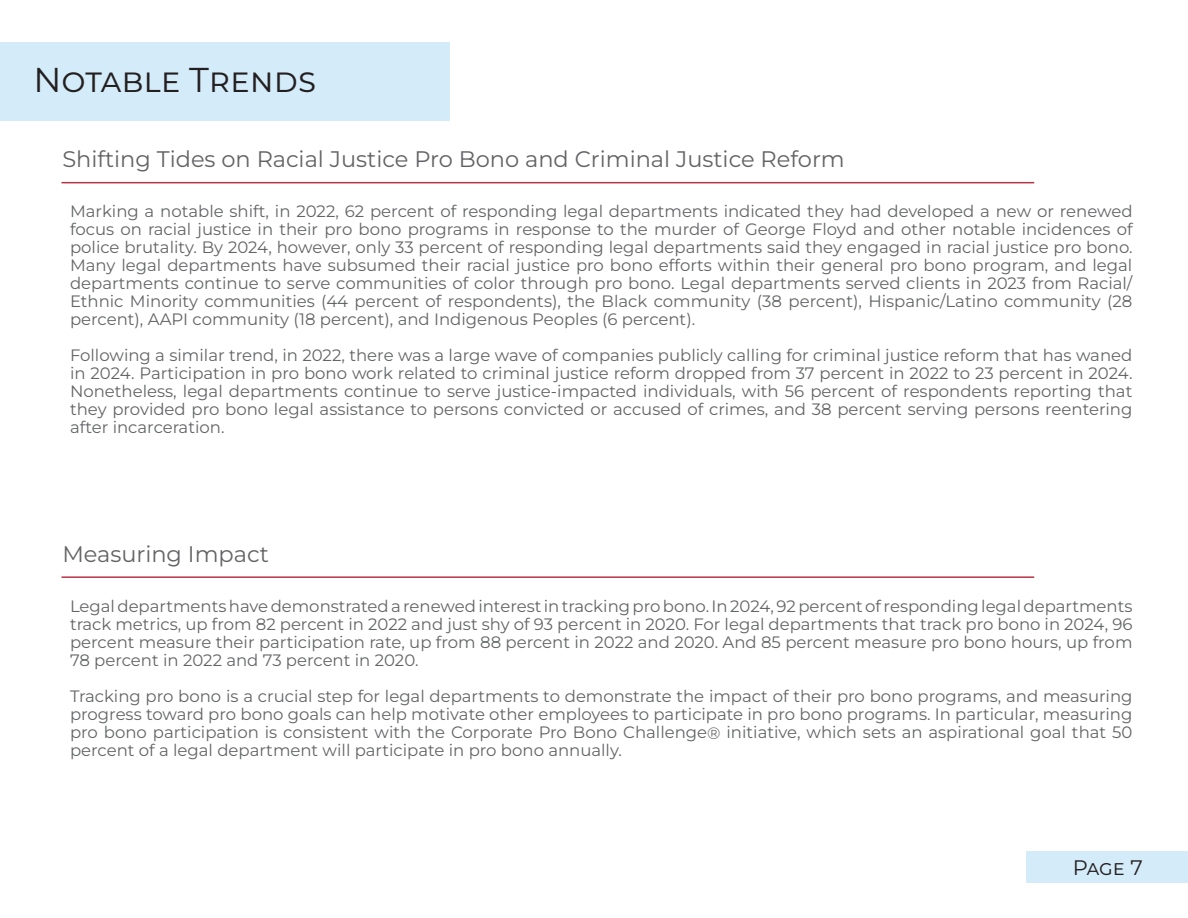
<style>
.page{position:relative;width:1188px;height:918px;background:#fff}
.page>*{position:absolute;margin:0;border:0;box-sizing:border-box;transform-origin:0 0}
.t1{font:100 34.5px "Montserrat";letter-spacing:.01em;color:#231f20}
.t2{font:100 22.5px "Montserrat";color:#636366}
.t3{font:100 21px "Montserrat";color:#231f20}
.t4{font:100 16.5px/18px "Montserrat";color:#636466;text-align:justify}
</style>
<div class="page">
<div style="left:0;top:42px;width:450px;height:79px;background:#d4ebf9"></div>
<div style="left:1026px;top:851px;width:162px;height:32px;background:#d4ebf9"></div>
<hr style="left:0;top:851px;width:1px;height:32px;background:#d4ebf9">
<hr style="left:62px;top:182px;width:972px;height:1px;background:#b73346">
<hr style="left:62px;top:576px;width:972px;height:2px;background:#b73346">
<p class="t1" style="left:34px;top:57px;width:284px">Notable Trends</p>
<p class="t2" style="left:62px;top:144px;width:784px">Shifting Tides on Racial Justice Pro Bono and Criminal Justice Reform</p>
<p class="t4" style="left:70px;top:202px;width:1064px">Marking a notable shift, in 2022, 62 percent of responding legal departments indicated they had developed a new or renewed focus on racial justice in their pro bono programs in response to the murder of George Floyd and other notable incidences of police brutality. By 2024, however, only 33 percent of responding legal departments said they engaged in racial justice pro bono.<br>Many legal departments have subsumed their racial justice pro bono efforts within their general pro bono program, and legal departments continue to serve communities of color through pro bono. Legal departments served clients in 2023 from Racial/ Ethnic Minority communities (44 percent of respondents), the Black community (38 percent), Hispanic/Latino community (28 percent), AAPI community (18 percent), and Indigenous Peoples (6 percent).</p>
<p class="t4" style="left:70px;top:346px;width:1064px">Following a similar trend, in 2022, there was a large wave of companies publicly calling for criminal justice reform that has waned in 2024. Participation in pro bono work related to criminal justice reform dropped from 37 percent in 2022 to 23 percent in 2024.<br>Nonetheless, legal departments continue to serve justice-impacted individuals, with 56 percent of respondents reporting that they provided pro bono legal assistance to persons convicted or accused of crimes, and 38 percent serving persons reentering after incarceration.</p>
<p class="t2" style="left:62px;top:539px;width:208px">Measuring Impact</p>
<p class="t4" style="left:70px;top:597px;width:1064px">Legal departments have demonstrated a renewed interest in tracking pro bono. In 2024, 92 percent of responding legal departments track metrics, up from 82 percent in 2022 and just shy of 93 percent in 2020. For legal departments that track pro bono in 2024, 96 percent measure their participation rate, up from 88 percent in 2022 and 2020. And 85 percent measure pro bono hours, up from 78 percent in 2022 and 73 percent in 2020.</p>
<p class="t4" style="left:70px;top:687px;width:1064px">Tracking pro bono is a crucial step for legal departments to demonstrate the impact of their pro bono programs, and measuring progress toward pro bono goals can help motivate other employees to participate in pro bono programs. In particular, measuring pro bono participation is consistent with the Corporate Pro Bono Challenge® initiative, which sets an aspirational goal that 50 percent of a legal department will participate in pro bono annually.</p>
<p class="t3" style="left:1073px;top:854px;width:71px">Page 7</p>
</div>
